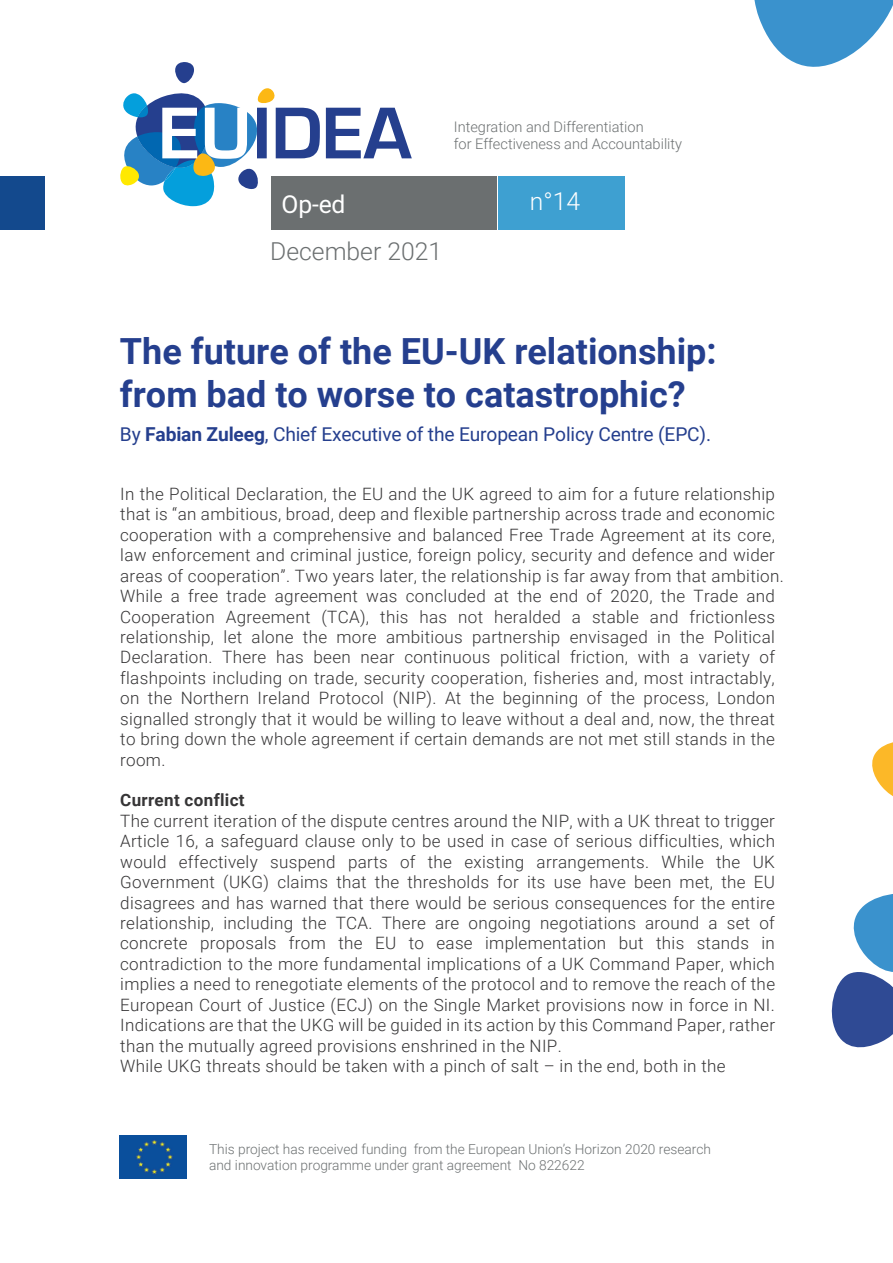
<style>
.page{position:relative;width:893px;height:1263px;background:#fff}
.page>*{position:absolute;margin:0;border:0;box-sizing:border-box;transform-origin:0 0}
.t1{font:700 36px/43.2px "Roboto";color:#253f8e}
.t2{font:300 24.75px "Roboto";color:#6b6f70}
.t3{font:24.75px "Roboto";color:#fff}
.t4{font:300 24.75px "Roboto";color:#fff}
.t5{font:19.2px "Roboto";letter-spacing:-.01em;color:#253f8e}
.t6{font:300 17.1px/20.4px "Roboto";letter-spacing:.02em;color:#363536}
.t7{font:700 17.1px "Roboto";letter-spacing:.02em;color:#363536}
.t8{font:300 14.55px/17.5px "Roboto";color:#6d7172}
.t9{font:300 13.65px/16.5px "Roboto";color:#6d7172}
.s1{font-weight:700}
</style>
<div class="page">
<svg style="left:831px;top:894px;width:62px;height:154px"></svg>
<img style="left:120px;top:1135px;width:67px;height:44px">
<svg style="left:754px;top:0;width:139px;height:67px"></svg>
<div style="left:271px;top:176px;width:225px;height:54px;background:#6b6f70"></div>
<div style="left:498px;top:176px;width:127px;height:54px;background:#3ea0d1"></div>
<svg style="left:120px;top:62px;width:292px;height:144px"></svg>
<div style="left:0;top:176px;width:45px;height:54px;background:#13498d"></div>
<svg style="left:872px;top:742px;width:21px;height:55px"></svg>
<h2 class="t3" style="left:281px;top:186px;width:66px">Op-ed</h2>
<h2 class="t2" style="left:270px;top:234px;width:173px">December 2021</h2>
<p class="t8" style="left:454px;top:117px;width:230px">Integration and Differentiation<br>for Effectiveness and Accountability</p>
<h2 class="t4" style="left:530px;top:184px;width:52px">n°14</h2>
<h1 class="t1" style="left:120px;top:328px;width:598px">The future of the EU-UK relationship: from bad to worse to catastrophic?</h1>
<p class="t5" style="left:120px;top:421px;width:593px">By <span class="s1">Fabian Zuleeg</span>, Chief Executive of the European Policy Centre (EPC).</p>
<p class="t6" style="left:120px;top:483px;width:665px">In the Political Declaration, the EU and the UK agreed to aim for a future relationship that is “an ambitious, broad, deep and flexible partnership across trade and economic cooperation with a comprehensive and balanced Free Trade Agreement at its core, law enforcement and criminal justice, foreign policy, security and defence and wider areas of cooperation”. Two years later, the relationship is far away from that ambition.<br>While a free trade agreement was concluded at the end of 2020, the Trade and Cooperation Agreement (TCA), this has not heralded a stable and frictionless relationship, let alone the more ambitious partnership envisaged in the Political Declaration. There has been near continuous political friction, with a variety of flashpoints including on trade, security cooperation, fisheries and, most intractably, on the Northern Ireland Protocol (NIP). At the beginning of the process, London signalled strongly that it would be willing to leave without a deal and, now, the threat to bring down the whole agreement if certain demands are not met still stands in the room.</p>
<p class="t7" style="left:120px;top:788px;width:126px">Current conflict</p>
<p class="t6" style="left:120px;top:810px;width:656px">The current iteration of the dispute centres around the NIP, with a UK threat to trigger Article 16, a safeguard clause only to be used in case of serious difficulties, which would effectively suspend parts of the existing arrangements. While the UK Government (UKG) claims that the thresholds for its use have been met, the EU disagrees and has warned that there would be serious consequences for the entire relationship, including the TCA. There are ongoing negotiations around a set of concrete proposals from the EU to ease implementation but this stands in contradiction to the more fundamental implications of a UK Command Paper, which implies a need to renegotiate elements of the protocol and to remove the reach of the European Court of Justice (ECJ) on the Single Market provisions now in force in NI.<br>Indications are that the UKG will be guided in its action by this Command Paper, rather than the mutually agreed provisions enshrined in the NIP.<br>While UKG threats should be taken with a pinch of salt – in the end, both in the</p>
<p class="t9" style="left:209px;top:1140px;width:503px">This project has received funding from the European Union’s Horizon 2020 research and innovation programme under grant agreement No 822622</p>
</div>
